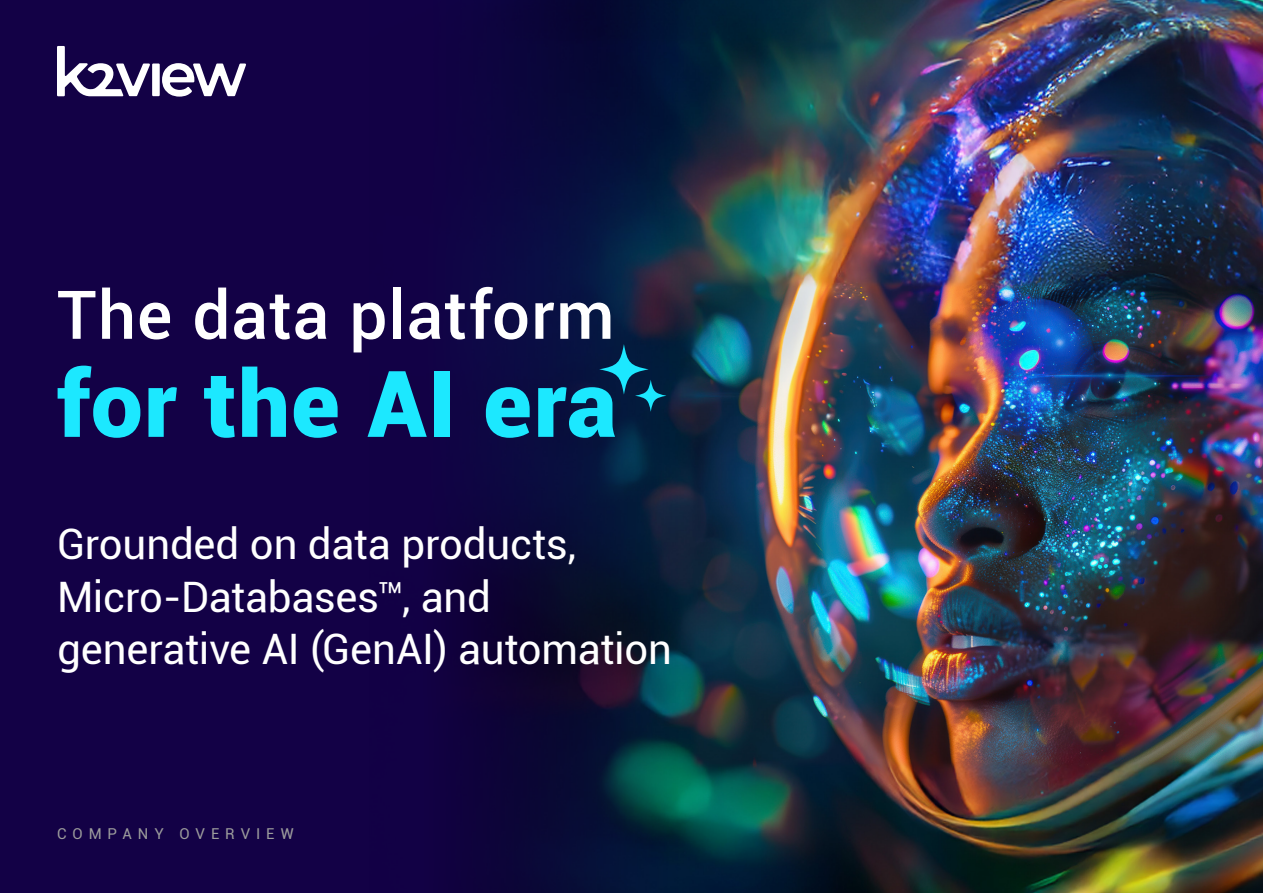
<style>
.page{position:relative;width:1263px;height:893px;background:#fff}
.page>*{position:absolute;margin:0;border:0;box-sizing:border-box;transform-origin:0 0}
.t1{font:900 92.25px "Roboto";letter-spacing:.015em;color:#1ce8ff}
.t2{font:500 67.35px "Roboto";letter-spacing:.015em;color:#fff}
.PS1{font:42px/52.5px "Roboto";letter-spacing:-.005em;color:#fff}
.PS1-2{font:15px "Roboto";letter-spacing:.4em;color:#9c9c9c}
</style>
<div class="page">
<div style="left:0;top:1px;width:1263px;height:892px;background:#130146"></div>
<img style="left:366px;top:0;width:897px;height:893px">
<svg style="left:57px;top:46px;width:93px;height:50px"></svg>
<div style="left:152px;top:64px;width:8px;height:32px;background:#fff"></div>
<svg style="left:162px;top:63px;width:84px;height:34px"></svg>
<svg style="left:599px;top:344px;width:50px;height:51px;background:#0a5172"></svg>
<svg style="left:635px;top:380px;width:31px;height:32px"></svg>
<p class="t2" style="left:57px;top:267px;width:559px">The data platform</p>
<p class="t1" style="left:57px;top:339px;width:561px">for the AI era</p>
<p class="PS1" style="left:57px;top:516px;width:616px">Grounded on data products,<br>Micro-Databases™, and generative AI (GenAI) automation</p>
<p class="PS1-2" style="left:57px;top:824px;width:238px">COMPANY OVERVIEW</p>
</div>
